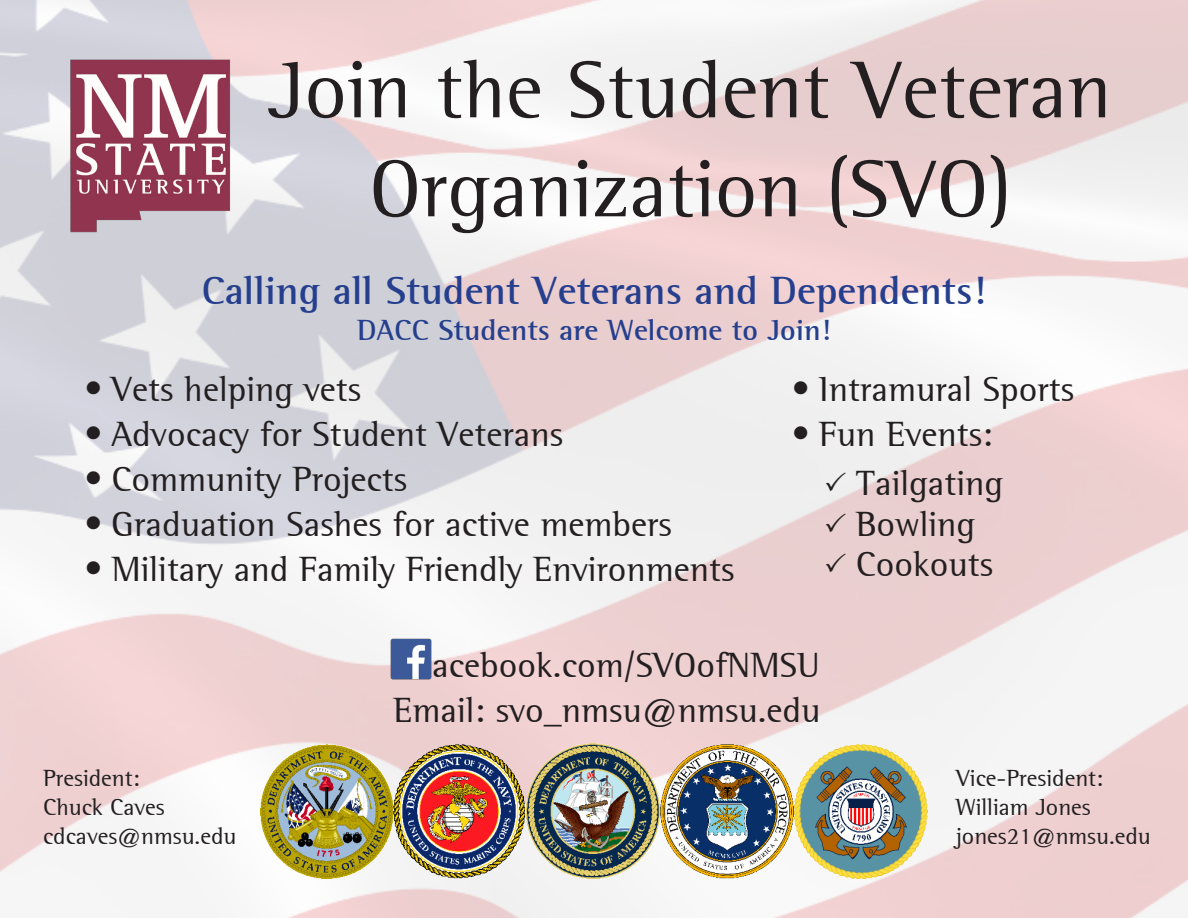
<style>
.page{position:relative;width:1188px;height:918px;background:#fff}
.page>*{position:absolute;margin:0;border:0;box-sizing:border-box;transform-origin:0 0}
.t1{font:82.5px/99px "Rotis Semi Serif New";color:#231f20;text-align:center}
.t2{font:700 40.5px "Rotis Semi Serif New";color:#253f8e}
.t3{font:36px "Rotis Semi Serif New";color:#231f20}
.t4{font:700 30px "Rotis Semi Serif New";color:#253f8e}
.t5{font:24px/28.8px "Rotis Semi Serif New";color:#231f20}
</style>
<div class="page">
<img style="left:0;top:0;width:1188px;height:918px">
<img style="left:390px;top:638px;width:42px;height:42px">
<img style="left:68px;top:57px;width:166px;height:177px">
<img style="left:260px;top:743px;width:668px;height:135px">
<svg style="left:826px;top:472px;width:20px;height:19px"></svg>
<svg style="left:826px;top:512px;width:20px;height:20px"></svg>
<svg style="left:826px;top:553px;width:20px;height:19px"></svg>
<p class="t1" style="left:269px;top:40px;width:844px">Join the Student Veteran<br>Organization (SVO)</p>
<p class="t2" style="left:202px;top:266px;width:786px">Calling all Student Veterans and Dependents!</p>
<p class="t4" style="left:357px;top:312px;width:475px">DACC Students are Welcome to Join!</p>
<p class="t3" style="left:85px;top:368px;width:278px">• Vets helping vets</p>
<p class="t3" style="left:85px;top:413px;width:480px">• Advocacy for Student Veterans</p>
<p class="t3" style="left:85px;top:458px;width:324px">• Community Projects</p>
<p class="t3" style="left:85px;top:503px;width:589px">• Graduation Sashes for active members</p>
<p class="t3" style="left:85px;top:548px;width:652px">• Military and Family Friendly Environments</p>
<p class="t3" style="left:792px;top:368px;width:284px">• Intramural Sports</p>
<p class="t3" style="left:792px;top:413px;width:203px">• Fun Events:</p>
<p class="t3" style="left:856px;top:462px;width:149px">Tailgating</p>
<p class="t3" style="left:856px;top:503px;width:121px">Bowling</p>
<p class="t3" style="left:856px;top:543px;width:139px">Cookouts</p>
<p class="t3" style="left:432px;top:644px;width:389px">acebook.com/SVOofNMSU</p>
<p class="t5" style="left:43px;top:764px;width:123px">President:<br>Chuck Caves</p>
<p class="t5" style="left:43px;top:822px;width:195px">cdcaves@nmsu.edu</p>
<p class="t3" style="left:393px;top:689px;width:429px">Email: svo_nmsu@nmsu.edu</p>
<p class="t5" style="left:956px;top:764px;width:149px">Vice-President:</p>
<p class="t5" style="left:956px;top:793px;width:196px">William Jones jones21@nmsu.edu</p>
</div>
